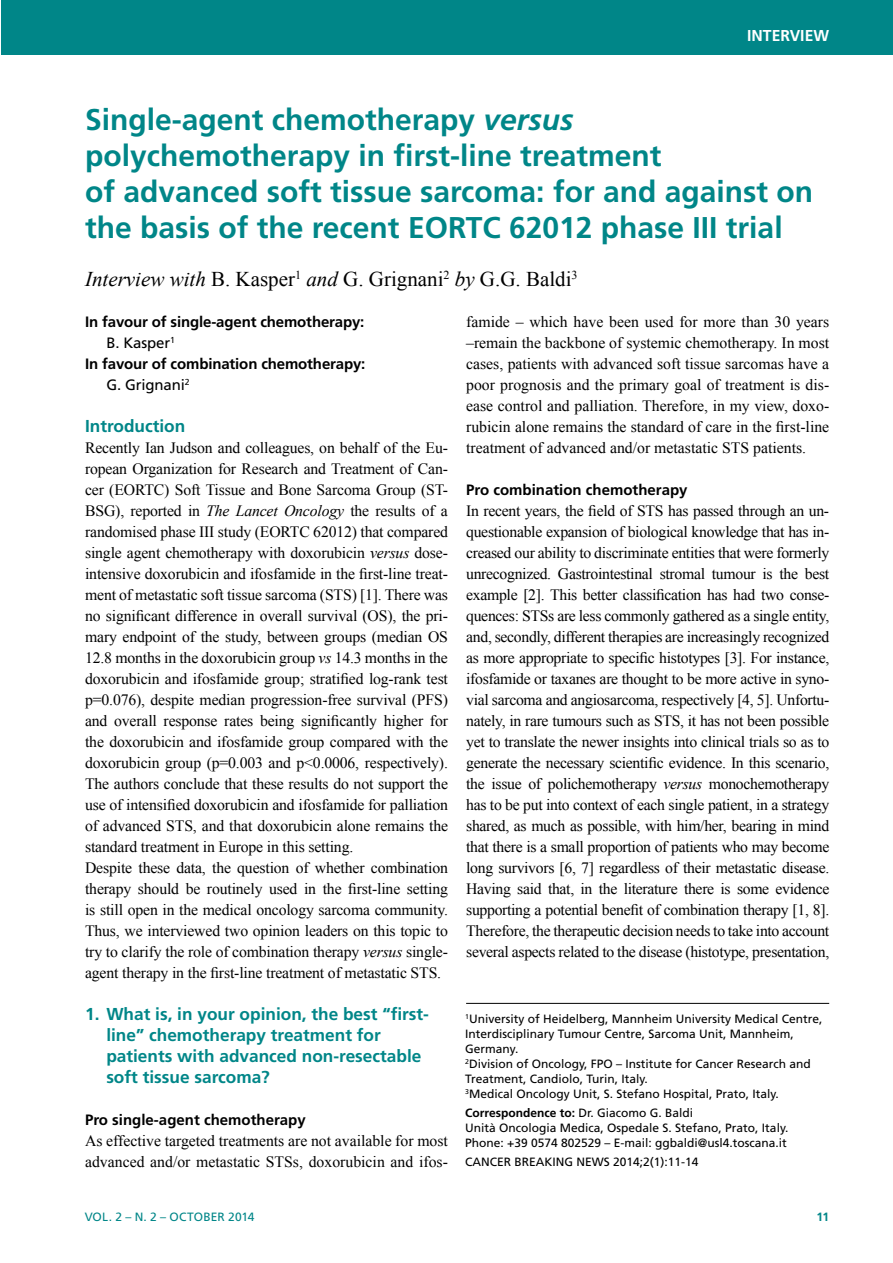
<style>
.page{position:relative;width:893px;height:1263px;background:#fff}
.page>*{position:absolute;margin:0;border:0;box-sizing:border-box;transform-origin:0 0}
.t1{font:700 30px/36px "Frutiger";color:#008688}
.t2{font:21px "Times New Roman";color:#000}
.t3{font:700 17.25px/21px "Frutiger";color:#008688}
.t4{font:15.75px/21px "Times New Roman";letter-spacing:-.01em;color:#000}
.t5{font:700 15.75px "Frutiger";color:#fff}
.t6{font:700 15px "Frutiger";letter-spacing:-.01em;color:#000}
.t7{font:15px "Frutiger";letter-spacing:-.01em;color:#000}
.t8{font:12px/15px "Frutiger";color:#000}
.t9{font:12px "Frutiger";letter-spacing:-.005em;color:#008688}
.t10{font:700 12px "Frutiger";color:#008688}
.s1{font-style:italic}
.s2{font-weight:700}
</style>
<div class="page">
<div style="left:1px;top:0;width:892px;height:55px;background:#008688"></div>
<hr style="left:466px;top:1003px;width:363px;height:1px;background:#000">
<p class="t5" style="left:747px;top:26px;width:64px">INTERview</p>
<h1 class="t1" style="left:85px;top:101px;width:729px">Single-agent chemotherapy <span class="s1">versus </span>polychemotherapy in first-line treatment<br>of advanced soft tissue sarcoma: for and against on the basis of the recent EORTC 62012 phase III trial</h1>
<h2 class="t2" style="left:85px;top:264px;width:494px"><span class="s1">Interview with</span> B. Kasper<sup>1</sup> <span class="s1">and</span> G. Grignani<sup>2</sup> <span class="s1">by</span> G.G. Baldi<sup>3</sup></h2>
<p class="t6" style="left:85px;top:313px;width:281px">In favour of single-agent chemotherapy:</p>
<p class="t7" style="left:106px;top:334px;width:70px">B. Kasper<sup>1</sup></p>
<p class="t6" style="left:85px;top:355px;width:282px">In favour of combination chemotherapy:</p>
<p class="t7" style="left:106px;top:376px;width:85px">G. Grignani<sup>2</sup></p>
<p class="t3" style="left:85px;top:415px;width:102px">Introduction</p>
<p class="t4" style="left:85px;top:437px;width:364px">Recently Ian Judson and colleagues, on behalf of the Eu&shy;ropean Organization for Research and Treatment of Can&shy;cer (EORTC) Soft Tissue and Bone Sarcoma Group (ST-BSG), reported in <span class="s1">The Lancet Oncology</span> the results of a randomised phase III study (EORTC 62012) that compared single agent chemotherapy with doxorubicin <span class="s1">versus</span> dose&shy;intensive doxorubicin and ifosfamide in the first-line treat&shy;ment of metastatic soft tissue sarcoma (STS) [1]. There was no significant difference in overall survival (OS), the pri&shy;mary endpoint of the study, between groups (median OS 12.8 months in the doxorubicin group <span class="s1">vs</span> 14.3 months in the doxorubicin and ifosfamide group; stratified log-rank test p=0.076), despite median progression-free survival (PFS) and overall response rates being significantly higher for the doxorubicin and ifosfamide group compared with the doxorubicin group (p=0.003 and p&lt;0.0006, respectively).<br>The authors conclude that these results do not support the use of intensified doxorubicin and ifosfamide for palliation of advanced STS, and that doxorubicin alone remains the standard treatment in Europe in this setting.<br>Despite these data, the question of whether combination therapy should be routinely used in the first-line setting is still open in the medical oncology sarcoma community.<br>Thus, we interviewed two opinion leaders on this topic to try to clarify the role of combination therapy <span class="s1">versus</span> single&shy;agent therapy in the first-line treatment of metastatic STS.</p>
<p class="t3" style="left:106px;top:1003px;width:324px;text-indent:-21px">1. What is, in your opinion, the best “first&shy;line” chemotherapy treatment for patients with advanced non-resectable soft tissue sarcoma?</p>
<p class="t6" style="left:85px;top:1111px;width:222px">Pro single-agent chemotherapy</p>
<p class="t4" style="left:85px;top:1130px;width:364px">As effective targeted treatments are not available for most advanced and/or metastatic STSs, doxorubicin and ifos-</p>
<p class="t4" style="left:466px;top:311px;width:365px;text-align:justify">famide – which have been used for more than 30 years –remain the backbone of systemic chemotherapy. In most cases, patients with advanced soft tissue sarcomas have a poor prognosis and the primary goal of treatment is dis&shy;ease control and palliation. Therefore, in my view, doxo&shy;rubicin alone remains the standard of care in the first-line treatment of advanced and/or metastatic STS patients.</p>
<p class="t6" style="left:466px;top:481px;width:223px">Pro combination chemotherapy</p>
<p class="t4" style="left:466px;top:500px;width:365px;text-align:justify">In recent years, the field of STS has passed through an un&shy;questionable expansion of biological knowledge that has in&shy;creased our ability to discriminate entities that were formerly unrecognized. Gastrointestinal stromal tumour is the best example [2]. This better classification has had two conse&shy;quences: STSs are less commonly gathered as a single entity, and, secondly, different therapies are increasingly recognized as more appropriate to specific histotypes [3]. For instance, ifosfamide or taxanes are thought to be more active in syno&shy;vial sarcoma and angiosarcoma, respectively [4, 5]. Unfortu&shy;nately, in rare tumours such as STS, it has not been possible yet to translate the newer insights into clinical trials so as to generate the necessary scientific evidence. In this scenario, the issue of polichemotherapy <span class="s1">versus</span> monochemotherapy has to be put into context of each single patient, in a strategy shared, as much as possible, with him/her, bearing in mind that there is a small proportion of patients who may become long survivors [6, 7] regardless of their metastatic disease.<br>Having said that, in the literature there is some evidence supporting a potential benefit of combination therapy [1, 8].<br>Therefore, the therapeutic decision needs to take into account several aspects related to the disease (histotype, presentation,</p>
<p class="t8" style="left:465px;top:1011px;width:359px"><sup>1</sup>University of Heidelberg, Mannheim University Medical Centre, Interdisciplinary Tumour Centre, Sarcoma Unit, Mannheim, Germany.<br><sup>2</sup>Division of Oncology, FPO – Institute for Cancer Research and Treatment, Candiolo, Turin, Italy.<br><sup>3</sup>Medical Oncology Unit, S. Stefano Hospital, Prato, Italy.</p>
<p class="t8" style="left:465px;top:1105px;width:325px"><span class="s2">Correspondence to:</span> Dr. Giacomo G. Baldi<br>Unità Oncologia Medica, Ospedale S. Stefano, Prato, Italy.<br>Phone: +39 0574 802529 – E-mail: ggbaldi@usl4.toscana.it</p>
<p class="t8" style="left:465px;top:1154px;width:235px">CANCER BREAKING NEWS 2014;2(1):11-14</p>
<p class="t9" style="left:85px;top:1210px;width:118px">Vo l. 2 – N. 2 – octobe</p>
<p class="t9" style="left:218px;top:1210px;width:38px">r 2014</p>
<p class="t10" style="left:816px;top:1210px;width:14px">11</p>
</div>
